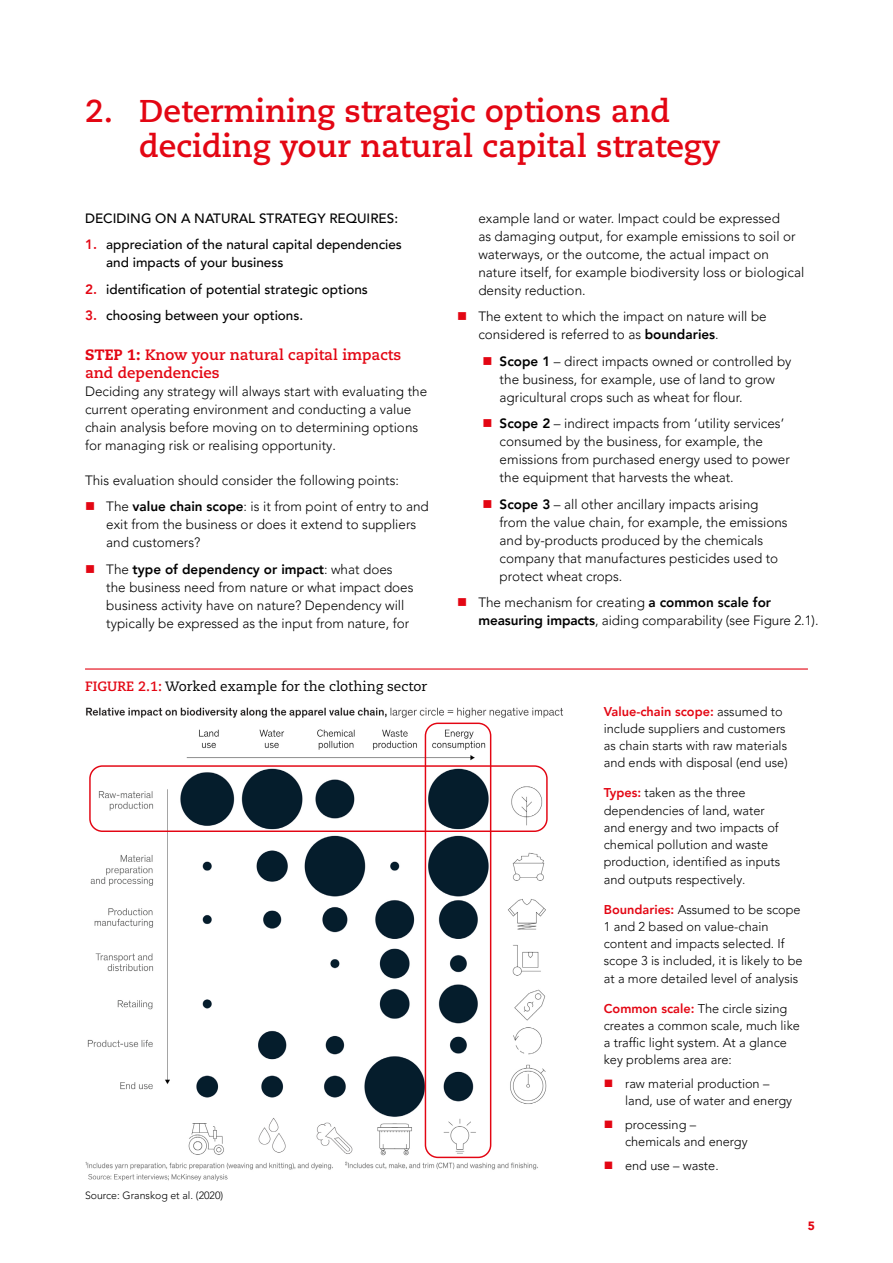
<style>
.page{position:relative;width:893px;height:1263px;background:#fff}
.page>*{position:absolute;margin:0;border:0;box-sizing:border-box;transform-origin:0 0}
.t1{font:700 31.5px/34.5px "Caecilia";color:#e30613}
.t2{font:700 15px/18px "Caecilia";color:#e30613}
.t3{font:300 13.5px/18px "Avenir LT Pro";color:#000}
.t4{font:500 13.5px/18px "Avenir LT Pro";color:#000}
.t5{font:13.5px "Caecilia";color:#000}
.t6{font:300 12.75px/17.2px "Avenir LT Pro";color:#000}
.t7{font:900 12px "Avenir LT Pro";color:#e30613}
.t8{font:300 10.5px "Avenir LT Pro";color:#000}
.s1{font-weight:800;color:#e30613}
.s2{font-weight:800}
.s3{color:#e30613}
.s4{font-weight:700;color:#e30613}
</style>
<div class="page">
<hr style="left:85px;top:668px;width:723px;height:2px;background:#e30613">
<img style="left:85px;top:707px;width:478px;height:474px">
<div style="left:425px;top:722px;width:66px;height:436px;border:1px solid #e30613;border-radius:13px"></div>
<div style="left:89px;top:765px;width:459px;height:67px;border:1px solid #e30613;border-radius:13px"></div>
<h1 class="t1" style="left:139px;top:94px;width:583px;text-indent:-54px">2. Determining strategic options and deciding your natural capital strategy</h1>
<p class="t4" style="left:85px;top:209px;width:315px">DECIDING ON A NATURAL STRATEGY REQUIRES:</p>
<p class="t4" style="left:106px;top:236px;width:297px;text-indent:-21px"><span class="s1">1.</span> appreciation of the natural capital dependencies and impacts of your business</p>
<p class="t4" style="left:85px;top:280px;width:284px"><span class="s1">2.</span> identification of potential strategic options</p>
<p class="t4" style="left:85px;top:307px;width:220px"><span class="s1">3.</span> choosing between your options.</p>
<p class="t2" style="left:85px;top:346px;width:318px"><span class="s2">STEP 1:</span> Know your natural capital impacts and dependencies</p>
<p class="t3" style="left:85px;top:382px;width:344px">Deciding any strategy will always start with evaluating the current operating environment and conducting a value chain analysis before moving on to determining options for managing risk or realising opportunity.</p>
<p class="t3" style="left:85px;top:471px;width:315px">This evaluation should consider the following points:</p>
<p class="t3" style="left:106px;top:497px;width:324px;text-indent:-21px"><span class="s3">■</span> The <span class="s2">value chain scope</span>: is it from point of entry to and exit from the business or does it extend to suppliers and customers?</p>
<p class="t3" style="left:106px;top:560px;width:309px;text-indent:-21px"><span class="s3">■</span> The <span class="s2">type of dependency or impact</span>: what does the business need from nature or what impact does business activity have on nature? Dependency will typically be expressed as the input from nature, for</p>
<p class="t5" style="left:85px;top:678px;width:344px"><span class="s4">FIGURE 2.1:</span> Worked example for the clothing sector</p>
<p class="t8" style="left:85px;top:1189px;width:140px">Source: Granskog et al. (2020)</p>
<p class="t3" style="left:478px;top:209px;width:327px">example land or water. Impact could be expressed<br>as damaging output, for example emissions to soil or waterways, or the outcome, the actual impact on nature itself, for example biodiversity loss or biological density reduction.</p>
<p class="t3" style="left:478px;top:308px;width:290px;text-indent:-21px"><span class="s3">■</span> The extent to which the impact on nature will be considered is referred to as <span class="s2">boundaries</span>.</p>
<p class="t3" style="left:500px;top:352px;width:293px;text-indent:-17px"><span class="s3">■</span> <span class="s2">Scope 1</span> – direct impacts owned or controlled by the business, for example, use of land to grow agricultural crops such as wheat for flour.</p>
<p class="t3" style="left:500px;top:415px;width:292px;text-indent:-17px"><span class="s3">■</span> <span class="s2">Scope 2</span> – indirect impacts from ‘utility services’ consumed by the business, for example, the emissions from purchased energy used to power the equipment that harvests the wheat.</p>
<p class="t3" style="left:500px;top:495px;width:289px;text-indent:-17px"><span class="s3">■</span> <span class="s2">Scope 3</span> – all other ancillary impacts arising from the value chain, for example, the emissions and by-products produced by the chemicals company that manufactures pesticides used to protect wheat crops.</p>
<p class="t3" style="left:478px;top:594px;width:342px;text-indent:-21px"><span class="s3">■</span> The mechanism for creating <span class="s2">a common scale for measuring impacts</span>, aiding comparability (see Figure 2.1).</p>
<p class="t6" style="left:604px;top:702px;width:185px"><span class="s1">Value-chain scope:</span> assumed to include suppliers and customers as chain starts with raw materials and ends with disposal (end use)</p>
<p class="t6" style="left:604px;top:784px;width:178px"><span class="s1">Types:</span> taken as the three dependencies of land, water and energy and two impacts of chemical pollution and waste production, identified as inputs and outputs respectively.</p>
<p class="t6" style="left:604px;top:900px;width:200px"><span class="s1">Boundaries:</span> Assumed to be scope<br>1 and 2 based on value-chain content and impacts selected. If scope 3 is included, it is likely to be at a more detailed level of analysis</p>
<p class="t6" style="left:604px;top:999px;width:198px"><span class="s1">Common scale:</span> The circle sizing creates a common scale, much like a traffic light system. At a glance key problems area are:</p>
<p class="t6" style="left:625px;top:1075px;width:169px;text-indent:-21px"><span class="s3">■</span> raw material production – land, use of water and energy</p>
<p class="t6" style="left:625px;top:1116px;width:124px;text-indent:-21px"><span class="s3">■</span> processing – chemicals and energy</p>
<p class="t6" style="left:604px;top:1157px;width:116px"><span class="s3">■</span> end use – waste.</p>
<p class="t7" style="left:808px;top:1218px;width:9px">5</p>
</div>
